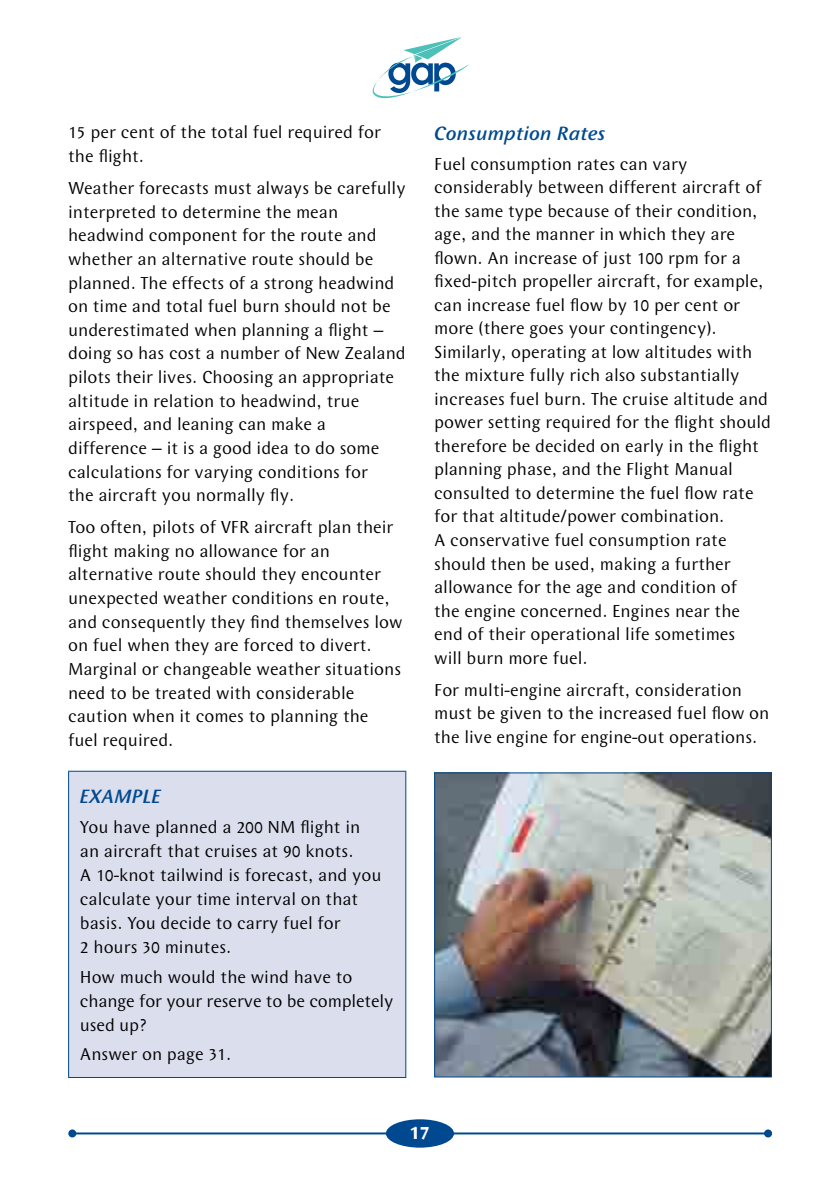
<style>
.page{position:relative;width:840px;height:1191px;background:#fff}
.page>*{position:absolute;margin:0;border:0;box-sizing:border-box;transform-origin:0 0}
.Sub_3_Blue_Italic{font:italic 500 20px "Wunderlich";color:#004990}
.t1{font:700 20px "Wunderlich";color:#fff}
.Body{font:18px/23.6px "Wunderlich";color:#000}
</style>
<div class="page">
<hr style="left:72px;top:1132px;width:695px;height:2px;background:#004990">
<div style="left:68px;top:1129px;width:8px;height:8px;background:#004990;border-radius:50%"></div>
<svg style="left:763px;top:1129px;width:8px;height:8px"></svg>
<div style="left:385px;top:1119px;width:69px;height:28px;background:#004990;border-radius:50%"></div>
<svg style="left:372px;top:37px;width:97px;height:61px"></svg>
<div style="left:69px;top:771px;width:336px;height:306px;background:#dbdeed"></div>
<hr style="left:68px;top:770px;width:338px;height:1px;background:#004990">
<hr style="left:68px;top:771px;width:1px;height:306px;background:#004990">
<hr style="left:405px;top:771px;width:1px;height:306px;background:#004990">
<hr style="left:68px;top:1077px;width:338px;height:1px;background:#004990">
<img style="left:436px;top:774px;width:333px;height:301px">
<div style="left:434px;top:772px;width:337px;height:305px;border:1px solid #004990"></div>
<p class="Body" style="left:68px;top:121px;width:314px">15 per cent of the total fuel required for the flight.</p>
<p class="Body" style="left:68px;top:176px;width:339px">Weather forecasts must always be carefully interpreted to determine the mean headwind component for the route and whether an alternative route should be planned. The effects of a strong headwind on time and total fuel burn should not be underestimated when planning a flight – doing so has cost a number of New Zealand pilots their lives. Choosing an appropriate altitude in relation to headwind, true airspeed, and leaning can make a difference – it is a good idea to do some calculations for varying conditions for<br>the aircraft you normally fly.</p>
<p class="Body" style="left:68px;top:515px;width:336px">Too often, pilots of VFR aircraft plan their flight making no allowance for an alternative route should they encounter unexpected weather conditions en route, and consequently they find themselves low on fuel when they are forced to divert.<br>Marginal or changeable weather situations need to be treated with considerable caution when it comes to planning the fuel required.</p>
<p class="Sub_3_Blue_Italic" style="left:80px;top:785px;width:82px">EXAMPLE</p>
<p class="Body" style="left:80px;top:815px;width:303px">You have planned a 200 NM flight in an aircraft that cruises at 90 knots.<br>A 10-knot tailwind is forecast, and you calculate your time interval on that basis. You decide to carry fuel for<br>2 hours 30 minutes.</p>
<p class="Body" style="left:80px;top:965px;width:315px">How much would the wind have to change for your reserve to be completely used up?</p>
<p class="Body" style="left:80px;top:1042px;width:153px">Answer on page 31.</p>
<p class="Sub_3_Blue_Italic" style="left:434px;top:122px;width:173px">Consumption Rates</p>
<p class="Body" style="left:434px;top:152px;width:338px">Fuel consumption rates can vary considerably between different aircraft of the same type because of their condition, age, and the manner in which they are flown. An increase of just 100 rpm for a fixed-pitch propeller aircraft, for example, can increase fuel flow by 10 per cent or more (there goes your contingency).<br>Similarly, operating at low altitudes with the mixture fully rich also substantially increases fuel burn. The cruise altitude and power setting required for the flight should therefore be decided on early in the flight planning phase, and the Flight Manual consulted to determine the fuel flow rate for that altitude/power combination.<br>A conservative fuel consumption rate should then be used, making a further allowance for the age and condition of<br>the engine concerned. Engines near the end of their operational life sometimes<br>will burn more fuel.</p>
<p class="Body" style="left:434px;top:678px;width:336px">For multi-engine aircraft, consideration must be given to the increased fuel flow on the live engine for engine-out operations.</p>
<p class="t1" style="left:409px;top:1121px;width:21px">17</p>
</div>
